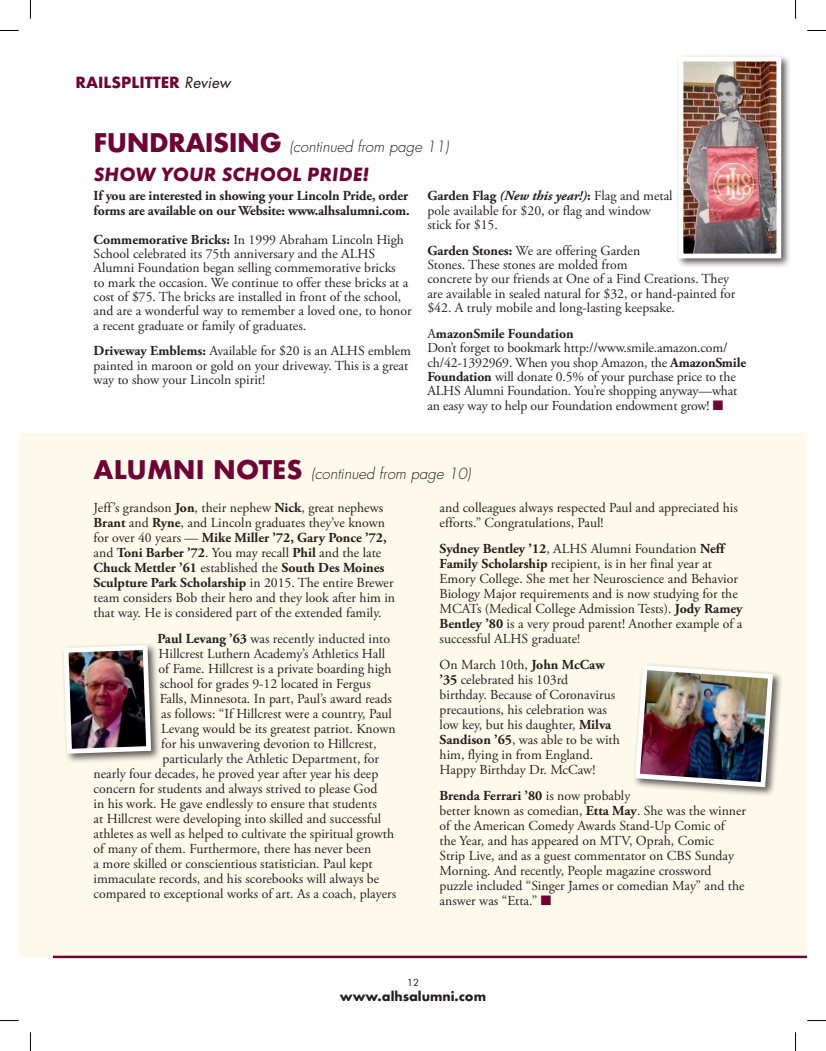
<style>
.page{position:relative;width:826px;height:1051px;background:#fff}
.page>*{position:absolute;margin:0;border:0;box-sizing:border-box;transform-origin:0 0}
.t1{font:20px "Futura TOT Bold Obli";letter-spacing:.015em;color:#6d0434}
.t2{font:italic 300 15px "Futura Std";color:#231f20}
.t3{font:700 15px "Futura";color:#6d0434}
.t4{font:13.75px/15px "Adobe Garamond Pro";color:#231f20}
.t5{font:700 13.75px/14.4px "Adobe Garamond Pro";letter-spacing:-.01em;color:#231f20}
.t6{font:700 12.5px "Futura";color:#231f20}
.t7{font:10px "Futura BT";color:#231f20}
.s1{font-family:"Futura Std";font-weight:400;font-style:italic;color:#231f20}
.s2{font-family:"Futura";font-weight:700;font-style:normal;font-size:25px;color:#6d0434}
.s3{font-weight:700}
.s4{font-weight:700;font-style:italic}
.s5{color:#6d0434}
</style>
<div class="page">
<div style="left:19px;top:434px;width:788px;height:523px;background:#fefaeb"></div>
<hr style="left:53px;top:956px;width:754px;height:2px;background:#6d0434">
<div style="left:61px;top:642px;width:100px;height:122px;background:#231f20;opacity:.75"></div>
<img style="left:61px;top:643px;width:93px;height:113px">
<div style="left:632px;top:662px;width:151px;height:135px;background:#231f20;opacity:.75"></div>
<img style="left:632px;top:662px;width:143px;height:128px">
<div style="left:675px;top:53px;width:116px;height:216px;background:#231f20;opacity:.75"></div>
<img style="left:685px;top:63px;width:90px;height:189px">
<div style="left:679px;top:57px;width:102px;height:201px;border:5px solid #fff"></div>
<svg style="left:0;top:30px;width:19px;height:1px"></svg>
<svg style="left:807px;top:30px;width:19px;height:1px"></svg>
<svg style="left:0;top:1020px;width:19px;height:1px"></svg>
<svg style="left:807px;top:1020px;width:19px;height:1px"></svg>
<svg style="left:30px;top:0;width:1px;height:19px"></svg>
<svg style="left:30px;top:1032px;width:1px;height:19px"></svg>
<svg style="left:795px;top:0;width:1px;height:19px"></svg>
<svg style="left:795px;top:1032px;width:1px;height:19px"></svg>
<p class="t3" style="left:75px;top:71px;width:157px">RAILSPLITTER <span class="s1">Review</span></p>
<p class="t2" style="left:94px;top:138px;width:357px"><span class="s2">FUNDRAISING</span> (continued from page 11)</p>
<h1 class="t1" style="left:94px;top:161px;width:277px">SHOW YOUR SCHOOL PRIDE!</h1>
<p class="t5" style="left:94px;top:189px;width:318px">If you are interested in showing your Lincoln Pride, order forms are available on our Website: www.alhsalumni.com.</p>
<p class="t4" style="left:94px;top:232px;width:320px;line-height:14.4px"><span class="s3">Commemorative Bricks:</span> In 1999 Abraham Lincoln High School celebrated its 75th anniversary and the ALHS Alumni Foundation began selling commemorative bricks<br>to mark the occasion. We continue to offer these bricks at a cost of $75. The bricks are installed in front of the school, and are a wonderful way to remember a loved one, to honor a recent graduate or family of graduates.</p>
<p class="t4" style="left:94px;top:344px;width:319px;line-height:14.4px"><span class="s3">Driveway Emblems:</span> Available for $20 is an ALHS emblem painted in maroon or gold on your driveway. This is a great way to show your Lincoln spirit!</p>
<p class="t4" style="left:427px;top:189px;width:247px;line-height:14.4px"><span class="s3">Garden Flag</span> <span class="s4">(New this year!)</span><span class="s3">:</span> Flag and metal pole available for $20, or flag and window stick for $15.</p>
<p class="t4" style="left:427px;top:244px;width:310px;line-height:14.4px"><span class="s3">Garden Stones:</span> We are offering Garden<br>Stones. These stones are molded from<br>concrete by our friends at One of a Find Creations. They are available in sealed natural for $32, or hand-painted for $42. A truly mobile and long-lasting keepsake.</p>
<p class="t4" style="left:427px;top:327px;width:320px;line-height:14.4px">A<span class="s3">mazonSmile Foundation<br></span>Don’t forget to bookmark http://www.smile.amazon.com/ ch/42-1392969. When you shop Amazon, the <span class="s3">AmazonSmile Foundation</span> will donate 0.5% of your purchase price to the ALHS Alumni Foundation. You’re shopping anyway—what an easy way to help our Foundation endowment grow! <span class="s5">■</span></p>
<p class="t2" style="left:94px;top:464px;width:378px"><span class="s2">ALUMNI NOTES</span> (continued from page 10)</p>
<p class="t4" style="left:94px;top:500px;width:303px">Jeff’s grandson <span class="s3">Jon</span>, their nephew <span class="s3">Nick</span>, great nephews <span class="s3">Brant</span> and <span class="s3">Ryne</span>, and Lincoln graduates they’ve known for over 40 years — <span class="s3">Mike Miller ’72, Gary Ponce ’72, </span>and <span class="s3">Toni Barber ’72</span>. You may recall <span class="s3">Phil</span> and the late <span class="s3">Chuck Mettler ’61</span> established the <span class="s3">South Des Moines Sculpture Park Scholarship</span> in 2015. The entire Brewer team considers Bob their hero and they look after him in that way. He is considered part of the extended family.</p>
<p class="t4" style="left:157px;top:631px;width:234px"><span class="s3">Paul Levang ’63</span> was recently inducted into</p>
<p class="t4" style="left:159px;top:646px;width:228px">Hillcrest Luthern Academy’s Athletics Hall</p>
<p class="t4" style="left:159px;top:661px;width:234px">of Fame. Hillcrest is a private boarding high</p>
<p class="t4" style="left:160px;top:676px;width:212px">school for grades 9-12 located in Fergus</p>
<p class="t4" style="left:160px;top:691px;width:234px">Falls, Minnesota. In part, Paul’s award reads</p>
<p class="t4" style="left:161px;top:706px;width:232px">as follows: “If Hillcrest were a country, Paul</p>
<p class="t4" style="left:161px;top:721px;width:236px">Levang would be its greatest patriot. Known</p>
<p class="t4" style="left:161px;top:736px;width:217px">for his unwavering devotion to Hillcrest,</p>
<p class="t4" style="left:162px;top:751px;width:218px">particularly the Athletic Department, for</p>
<p class="t4" style="left:94px;top:766px;width:286px">nearly four decades, he proved year after year his deep</p>
<p class="t4" style="left:94px;top:781px;width:285px">concern for students and always strived to please God</p>
<p class="t4" style="left:94px;top:796px;width:285px">in his work. He gave endlessly to ensure that students</p>
<p class="t4" style="left:94px;top:811px;width:289px">at Hillcrest were developing into skilled and successful</p>
<p class="t4" style="left:94px;top:826px;width:302px">athletes as well as helped to cultivate the spiritual growth</p>
<p class="t4" style="left:94px;top:841px;width:279px">of many of them. Furthermore, there has never been</p>
<p class="t4" style="left:94px;top:856px;width:281px">a more skilled or conscientious statistician. Paul kept</p>
<p class="t4" style="left:94px;top:871px;width:287px">immaculate records, and his scorebooks will always be</p>
<p class="t4" style="left:94px;top:886px;width:304px">compared to exceptional works of art. As a coach, players</p>
<p class="t4" style="left:440px;top:500px;width:300px">and colleagues always respected Paul and appreciated his efforts.” Congratulations, Paul!</p>
<p class="t4" style="left:440px;top:541px;width:304px"><span class="s3">Sydney Bentley ’12</span>, ALHS Alumni Foundation <span class="s3">Neff Family Scholarship</span> recipient, is in her final year at Emory College. She met her Neuroscience and Behavior Biology Major requirements and is now studying for the MCATs (Medical College Admission Tests). <span class="s3">Jody Ramey Bentley ’80</span> is a very proud parent! Another example of a successful ALHS graduate!</p>
<p class="t4" style="left:440px;top:658px;width:182px">On March 10th, <span class="s3">John McCaw ’35</span> celebrated his 103rd<br>birthday. Because of Coronavirus precautions, his celebration was low key, but his daughter, <span class="s3">Milva<br>Sandison ’65</span>, was able to be with him, flying in from England.<br>Happy Birthday Dr. McCaw!</p>
<p class="t4" style="left:440px;top:789px;width:308px"><span class="s3">Brenda Ferrari ’80</span> is now probably<br>better known as comedian, <span class="s3">Etta May</span>. She was the winner of the American Comedy Awards Stand-Up Comic of<br>the Year, and has appeared on MTV, Oprah, Comic<br>Strip Live, and as a guest commentator on CBS Sunday Morning. And recently, People magazine crossword puzzle included “Singer James or comedian May” and the answer was “Etta.” <span class="s5">■</span></p>
<p class="t7" style="left:407px;top:977px;width:13px">12</p>
<p class="t6" style="left:340px;top:987px;width:148px">www.alhsalumni.com</p>
</div>
